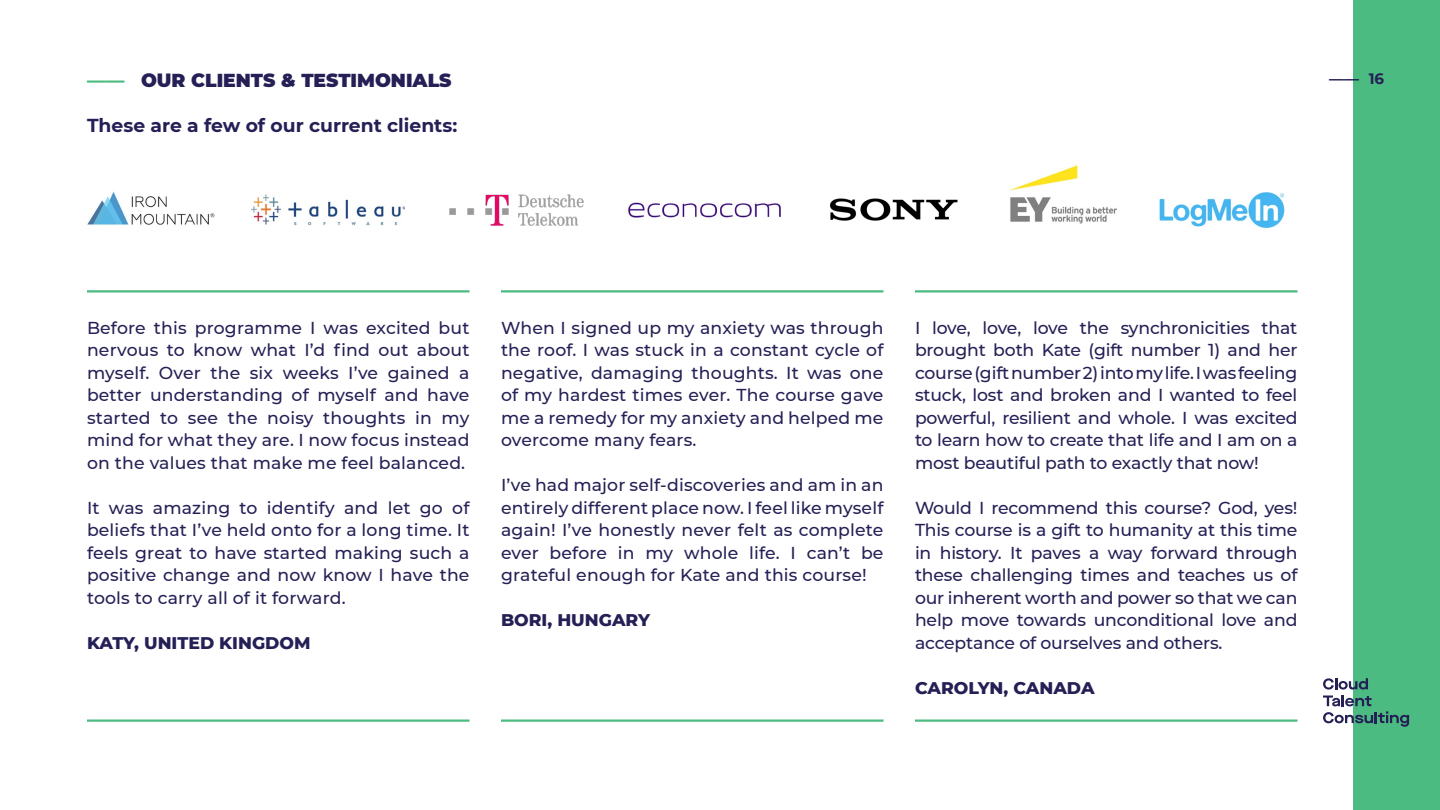
<style>
.page{position:relative;width:1440px;height:810px;background:#fff}
.page>*{position:absolute;margin:0;border:0;box-sizing:border-box;transform-origin:0 0}
.t1{font:700 18.75px "Montserrat";color:#242056}
.t2{font:900 18.75px "Montserrat";color:#242056}
.t3{font:500 17.25px/22.5px "Montserrat";color:#242056;text-align:justify}
.t4{font:800 17.25px "Montserrat";color:#242056}
.t5{font:700 15px "Montserrat";color:#242056}
.s1{font-weight:800;color:#4cbb81}
</style>
<div class="page">
<div style="left:1353px;top:0;width:87px;height:810px;background:#4cbb81"></div>
<svg style="left:1323px;top:678px;width:86px;height:49px"></svg>
<hr style="left:87px;top:290px;width:383px;height:2px;background:#4cbb81">
<hr style="left:87px;top:719px;width:383px;height:3px;background:#4cbb81">
<hr style="left:501px;top:290px;width:383px;height:2px;background:#4cbb81">
<hr style="left:501px;top:719px;width:383px;height:3px;background:#4cbb81">
<hr style="left:915px;top:290px;width:383px;height:2px;background:#4cbb81">
<hr style="left:915px;top:719px;width:383px;height:3px;background:#4cbb81">
<img style="left:87px;top:191px;width:128px;height:34px">
<img style="left:251px;top:194px;width:154px;height:32px">
<img style="left:449px;top:194px;width:135px;height:32px">
<img style="left:628px;top:202px;width:153px;height:16px">
<img style="left:1010px;top:165px;width:107px;height:59px">
<img style="left:830px;top:198px;width:128px;height:23px">
<img style="left:1159px;top:192px;width:126px;height:37px">
<p class="t2" style="left:87px;top:66px;width:366px"><span class="s1">——</span> OUR CLIENTS &amp; TESTIMONIALS</p>
<p class="t5" style="left:1329px;top:67px;width:57px">—— 16</p>
<p class="t1" style="left:87px;top:112px;width:372px">These are a few of our current clients:</p>
<p class="t3" style="left:87px;top:316px;width:384px">Before this programme I was excited but nervous to know what I’d find out about myself. Over the six weeks I’ve gained a better understanding of myself and have started to see the noisy thoughts in my mind for what they are. I now focus instead on the values that make me feel balanced.</p>
<p class="t3" style="left:87px;top:496px;width:384px">It was amazing to identify and let go of beliefs that I’ve held onto for a long time. It feels great to have started making such a positive change and now know I have the tools to carry all of it forward.</p>
<p class="t4" style="left:87px;top:630px;width:225px">KATY, UNITED KINGDOM</p>
<p class="t3" style="left:501px;top:316px;width:384px">When I signed up my anxiety was through the roof. I was stuck in a constant cycle of negative, damaging thoughts. It was one of my hardest times ever. The course gave me a remedy for my anxiety and helped me overcome many fears.</p>
<p class="t3" style="left:501px;top:473px;width:384px">I’ve had major self-discoveries and am in an entirely different place now. I feel like myself again! I’ve honestly never felt as complete ever before in my whole life. I can’t be grateful enough for Kate and this course!</p>
<p class="t4" style="left:501px;top:608px;width:151px">BORI, HUNGARY</p>
<p class="t3" style="left:915px;top:316px;width:384px">I love, love, love the synchronicities that brought both Kate (gift number 1) and her course (gift number 2) into my life. I was feeling stuck, lost and broken and I wanted to feel powerful, resilient and whole. I was excited to learn how to create that life and I am on a most beautiful path to exactly that now!</p>
<p class="t3" style="left:915px;top:496px;width:384px">Would I recommend this course? God, yes!<br>This course is a gift to humanity at this time in history. It paves a way forward through these challenging times and teaches us of our inherent worth and power so that we can help move towards unconditional love and acceptance of ourselves and others.</p>
<p class="t4" style="left:915px;top:675px;width:181px">CAROLYN, CANADA</p>
</div>
